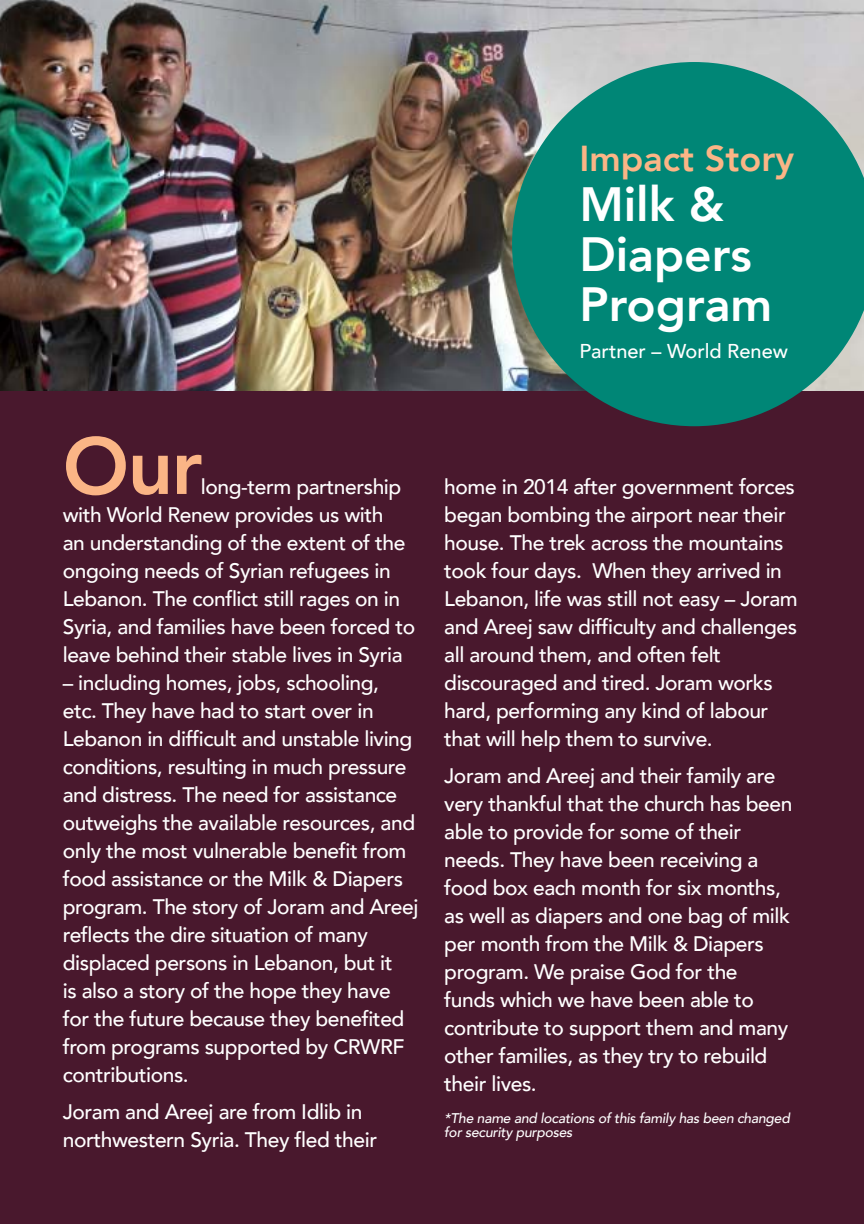
<style>
.page{position:relative;width:864px;height:1224px;background:#fff}
.page>*{position:absolute;margin:0;border:0;box-sizing:border-box;transform-origin:0 0}
.body{font:800 79.6px "Avenir";color:#fbb586}
.heading{font:800 48px/50px "Avenir";color:#fff}
.heading-2{font:800 36px "Avenir";color:#fbb586}
.body-2{font:500 21px/28px "Avenir";letter-spacing:-.02em;color:#fff}
.heading-3{font:500 20px "Avenir";color:#fff}
.body-3{font:italic 500 14px/14px "Avenir";letter-spacing:-.02em;color:#fff}
</style>
<div class="page">
<img style="left:0;top:0;width:864px;height:391px">
<div style="left:0;top:391px;width:864px;height:833px;background:#49182d"></div>
<svg style="left:512px;top:62px;width:352px;height:364px;background:#1f8478"></svg>
<p class="heading-2" style="left:579px;top:130px;width:216px">Impact Story</p>
<p class="heading" style="left:579px;top:179px;width:194px">Milk &amp;<br>Diapers<br>Program</p>
<p class="heading-3" style="left:579px;top:333px;width:210px">Partner – World Renew</p>
<p class="body" style="left:63px;top:404px;width:141px">Our</p>
<p class="body-2" style="left:63px;top:472px;width:354px;text-indent:138px">long-term partnership with World Renew provides us with<br>an understanding of the extent of the ongoing needs of Syrian refugees in Lebanon. The conflict still rages on in Syria, and families have been forced to leave behind their stable lives in Syria</p>
<p class="body-2" style="left:63px;top:668px;width:357px">– including homes, jobs, schooling, etc. They have had to start over in Lebanon in difficult and unstable living conditions, resulting in much pressure and distress. The need for assistance outweighs the available resources, and only the most vulnerable benefit from food assistance or the Milk &amp; Diapers program. The story of Joram and Areej reflects the dire situation of many displaced persons in Lebanon, but it<br>is also a story of the hope they have for the future because they benefited from programs supported by CRWRF contributions.</p>
<p class="body-2" style="left:63px;top:1097px;width:316px">Joram and Areej are from Idlib in northwestern Syria. They fled their</p>
<p class="body-2" style="left:444px;top:472px;width:355px">home in 2014 after government forces began bombing the airport near their house. The trek across the mountains took four days. When they arrived in Lebanon, life was still not easy – Joram and Areej saw difficulty and challenges all around them, and often felt discouraged and tired. Joram works hard, performing any kind of labour that will help them to survive.</p>
<p class="body-2" style="left:444px;top:761px;width:350px">Joram and Areej and their family are very thankful that the church has been able to provide for some of their needs. They have been receiving a food box each month for six months, as well as diapers and one bag of milk per month from the Milk &amp; Diapers program. We praise God for the funds which we have been able to contribute to support them and many other families, as they try to rebuild their lives.</p>
<p class="body-3" style="left:444px;top:1112px;width:347px">*The name and locations of this family has been changed for security purposes</p>
</div>
